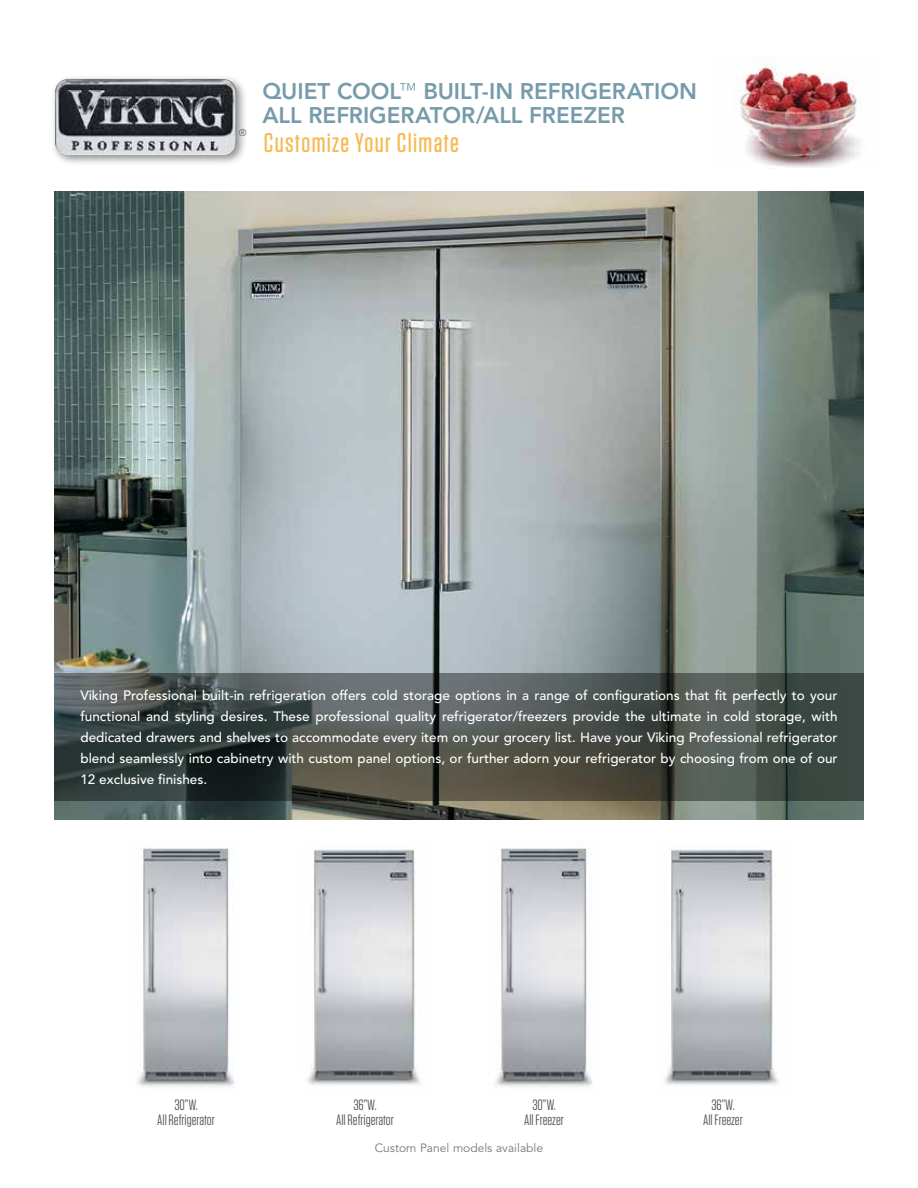
<style>
.page{position:relative;width:918px;height:1188px;background:#fff}
.page>*{position:absolute;margin:0;border:0;box-sizing:border-box;transform-origin:0 0}
.t1{font:500 27px "Tungsten";letter-spacing:.05em;color:#f7b952}
.t2{font:800 22.5px/24px "Avenir";color:#769bab}
.t3{font:15px/15px "Tungsten";color:#58595b;text-align:center}
.t4{font:500 13.5px/21px "Avenir";color:#fff;text-align:justify}
.t5{font:12px "Avenir";color:#77787b}
.t6{font:300 9.9px "Avenir";color:#636466}
.s1{font-weight:300;font-size:18.3px}
</style>
<div class="page">
<img style="left:733px;top:56px;width:127px;height:112px">
<img style="left:54px;top:191px;width:810px;height:628px">
<svg style="left:54px;top:673px;width:810px;height:128px;background:#474e49"></svg>
<img style="left:137px;top:848px;width:98px;height:239px">
<img style="left:495px;top:848px;width:98px;height:239px">
<img style="left:307px;top:849px;width:113px;height:236px">
<img style="left:664px;top:849px;width:114px;height:236px">
<div style="left:50px;top:74px;width:197px;height:92px;background:#000;opacity:.45"></div>
<img style="left:55px;top:79px;width:181px;height:76px">
<p class="t6" style="left:239px;top:127px;width:9px">®</p>
<h2 class="t2" style="left:262px;top:79px;width:436px">QUIET COOL<span class="s1">™</span> BUILT-IN REFRIGERATION<br>ALL REFRIGERATOR/ALL FREEZER</h2>
<h1 class="t1" style="left:264px;top:128px;width:196px">Customize Your Climate</h1>
<p class="t4" style="left:80px;top:686px;width:759px">Viking Professional built-in refrigeration offers cold storage options in a range of configurations that fit perfectly to your functional and styling desires. These professional quality refrigerator/freezers provide the ultimate in cold storage, with dedicated drawers and shelves to accommodate every item on your grocery list. Have your Viking Professional refrigerator blend seamlessly into cabinetry with custom panel options, or further adorn your refrigerator by choosing from one of our 12 exclusive finishes.</p>
<p class="t3" style="left:157px;top:1098px;width:59px">30”W.<br>All Refrigerator</p>
<p class="t3" style="left:524px;top:1098px;width:41px">30”W.<br>All Freezer</p>
<p class="t3" style="left:336px;top:1098px;width:59px">36”W.<br>All Refrigerator</p>
<p class="t3" style="left:703px;top:1098px;width:41px">36”W.<br>All Freezer</p>
<p class="t5" style="left:375px;top:1141px;width:170px">Custom Panel models available</p>
</div>
